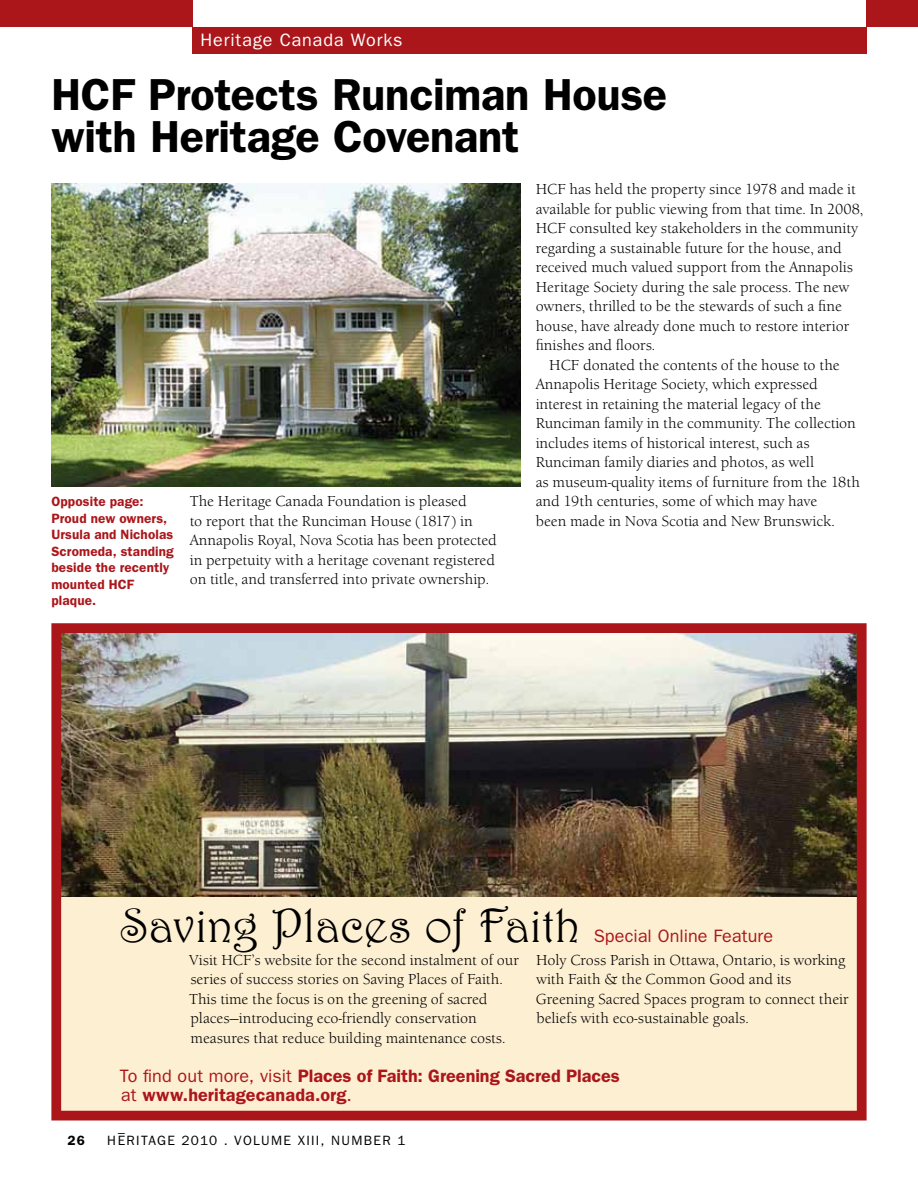
<style>
.page{position:relative;width:918px;height:1188px;background:#fff}
.page>*{position:absolute;margin:0;border:0;box-sizing:border-box;transform-origin:0 0}
.t1{font:48px "Harrington";letter-spacing:-.015em;color:#000}
.t2{font:600 45px/42px "Franklin Gothic";letter-spacing:-.005em;color:#000}
.t3{font:600 18px/19.5px "Franklin Gothic";color:#ab161b}
.t4{font:18px "Franklin Gothic";letter-spacing:.005em;color:#ab161b}
.t5{font:18px "Franklin Gothic";letter-spacing:.045em;color:#fff}
.t6{font:15px/19.5px "Berkeley Old Style Itc T";color:#000}
.t7{font:600 13.5px/16.5px "Franklin Gothic";letter-spacing:.01em;color:#ab161b}
.t8{font:13.5px "Franklin Gothic";letter-spacing:.1em;color:#000}
.t9{font:600 13.5px "Franklin Gothic";color:#000}
.s1{font-weight:400}
</style>
<div class="page">
<div style="left:867px;top:0;width:51px;height:27px;background:#ab161b"></div>
<div style="left:0;top:0;width:192px;height:27px;background:#ab161b"></div>
<div style="left:192px;top:27px;width:675px;height:27px;background:#ab161b"></div>
<div style="left:56px;top:647px;width:804px;height:467px;background:#fdefd2"></div>
<img style="left:62px;top:634px;width:794px;height:262px">
<img style="left:51px;top:184px;width:470px;height:303px">
<div style="left:51px;top:623px;width:816px;height:497px;border:10px solid #ab161b"></div>
<p class="t5" style="left:201px;top:29px;width:203px">Heritage Canada Works</p>
<h2 class="t2" style="left:51px;top:72px;width:617px">HCF Protects Runciman House with Heritage Covenant</h2>
<p class="t7" style="left:51px;top:493px;width:124px">Opposite page:<br>Proud new owners,<br>Ursula and Nicholas<br>Scromeda, standing beside the recently mounted HCF plaque.</p>
<p class="t6" style="left:190px;top:492px;width:309px">The Heritage Canada Foundation is pleased<br>to report that the Runciman House (1817) in Annapolis Royal, Nova Scotia has been protected in perpetuity with a heritage covenant registered on title, and transferred into private ownership.</p>
<p class="t6" style="left:536px;top:180px;width:322px">HCF has held the property since 1978 and made it</p>
<p class="t6" style="left:536px;top:199px;width:329px">available for public viewing from that time. In 2008,</p>
<p class="t6" style="left:536px;top:219px;width:324px">HCF consulted key stakeholders in the community</p>
<p class="t6" style="left:536px;top:238px;width:307px">regarding a sustainable future for the house, and</p>
<p class="t6" style="left:536px;top:258px;width:319px">received much valued support from the Annapolis</p>
<p class="t6" style="left:536px;top:277px;width:315px">Heritage Society during the sale process. The new</p>
<p class="t6" style="left:536px;top:297px;width:308px">owners, thrilled to be the stewards of such a fine</p>
<p class="t6" style="left:536px;top:316px;width:315px">house, have already done much to restore interior</p>
<p class="t6" style="left:536px;top:336px;width:121px">finishes and floors.</p>
<p class="t6" style="left:549px;top:355px;width:292px">HCF donated the contents of the house to the</p>
<p class="t6" style="left:536px;top:375px;width:284px">Annapolis Heritage Society, which expressed</p>
<p class="t6" style="left:536px;top:394px;width:287px">interest in retaining the material legacy of the</p>
<p class="t6" style="left:536px;top:414px;width:322px">Runciman family in the community. The collection</p>
<p class="t6" style="left:536px;top:433px;width:275px">includes items of historical interest, such as</p>
<p class="t6" style="left:536px;top:453px;width:280px">Runciman family diaries and photos, as well</p>
<p class="t6" style="left:536px;top:472px;width:326px">as museum-quality items of furniture from the 18th</p>
<p class="t6" style="left:536px;top:492px;width:283px">and 19th centuries, some of which may have</p>
<p class="t6" style="left:536px;top:511px;width:301px">been made in Nova Scotia and New Brunswick.</p>
<h1 class="t1" style="left:121px;top:896px;width:462px">Saving Places of Faith</h1>
<p class="t4" style="left:594px;top:925px;width:181px">Special Online Feature</p>
<p class="t6" style="left:189px;top:950px;width:331px">Visit HCF’s website for the second instalment of our series of success stories on Saving Places of Faith.<br>This time the focus is on the greening of sacred places—introducing eco-friendly conservation measures that reduce building maintenance costs.</p>
<p class="t6" style="left:536px;top:950px;width:314px">Holy Cross Parish in Ottawa, Ontario, is working with Faith &amp; the Common Good and its Greening Sacred Spaces program to connect their beliefs with eco-sustainable goals.</p>
<p class="t3" style="left:120px;top:1065px;width:502px"><span class="s1">To find out more, visit</span> Places of Faith: Greening Sacred Places <span class="s1">at</span> www.heritagecanada.org<span class="s1">.</span></p>
<p class="t8" style="left:118px;top:1125px;width:8px">–</p>
<p class="t9" style="left:68px;top:1132px;width:19px">26</p>
<p class="t8" style="left:107px;top:1133px;width:300px">HERITAGE 2010 . VOLUME XIII, NUMBER 1</p>
</div>
